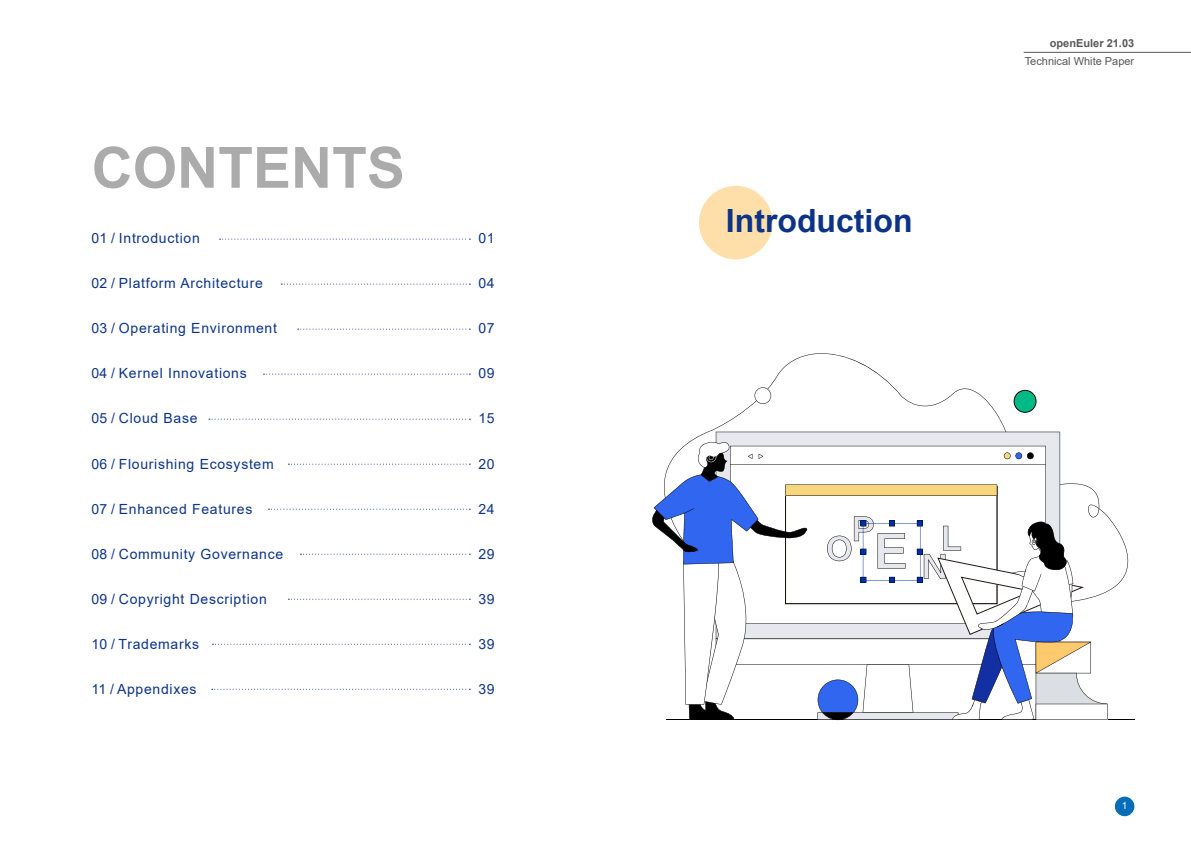
<style>
.page{position:relative;width:1191px;height:842px;background:#fff}
.page>*{position:absolute;margin:0;border:0;box-sizing:border-box;transform-origin:0 0}
.t1{font:700 56.9px "Arial";color:#acabab}
.t2{font:700 32px "Arial";color:#0c3388}
.t3{font:14px "Arial";letter-spacing:.05em;color:#0c3388}
.t4{font:11px "Arial";color:#595757}
.t5{font:700 11px "Arial";color:#595757}
.t6{font:10px "Arial";color:#fff}
</style>
<div class="page">
<div style="left:1114px;top:797px;width:20px;height:19px;background:#036eb7;border-radius:50%"></div>
<hr style="left:1023px;top:52px;width:168px;height:1px;background:#585757">
<svg style="left:219px;top:239px;width:251px;height:1px"></svg>
<svg style="left:281px;top:284px;width:189px;height:1px"></svg>
<svg style="left:298px;top:329px;width:172px;height:1px"></svg>
<svg style="left:263px;top:374px;width:207px;height:1px"></svg>
<svg style="left:209px;top:419px;width:261px;height:1px"></svg>
<svg style="left:288px;top:464px;width:182px;height:1px"></svg>
<svg style="left:268px;top:509px;width:202px;height:1px"></svg>
<svg style="left:300px;top:554px;width:170px;height:1px"></svg>
<svg style="left:288px;top:599px;width:182px;height:1px"></svg>
<svg style="left:212px;top:644px;width:258px;height:1px"></svg>
<svg style="left:212px;top:689px;width:258px;height:1px"></svg>
<div style="left:699px;top:186px;width:73px;height:73px;background:#ffdfa9;border-radius:50%"></div>
<svg style="left:690px;top:353px;width:326px;height:88px"></svg>
<hr style="left:666px;top:719px;width:468px;height:1px;background:#000">
<svg style="left:1013px;top:390px;width:23px;height:23px"></svg>
<svg style="left:754px;top:387px;width:17px;height:17px"></svg>
<svg style="left:716px;top:432px;width:344px;height:9px;background:#e0e2e7"></svg>
<svg style="left:652px;top:441px;width:477px;height:279px"></svg>
<h1 class="t1" style="left:92px;top:128px;width:315px">CONTENTS</h1>
<p class="t3" style="left:92px;top:228px;width:110px">01 / Introduction</p>
<p class="t3" style="left:92px;top:273px;width:173px">02 / Platform Architecture</p>
<p class="t3" style="left:92px;top:319px;width:187px">03 / Operating Environment</p>
<p class="t3" style="left:92px;top:364px;width:157px">04 / Kernel Innovations</p>
<p class="t3" style="left:92px;top:409px;width:107px">05 / Cloud Base</p>
<p class="t3" style="left:92px;top:454px;width:184px">06 / Flourishing Ecosystem</p>
<p class="t3" style="left:92px;top:499px;width:162px">07 / Enhanced Features</p>
<p class="t3" style="left:92px;top:544px;width:193px">08 / Community Governance</p>
<p class="t3" style="left:92px;top:589px;width:177px">09 / Copyright Description</p>
<p class="t3" style="left:92px;top:635px;width:109px">10 / Trademarks</p>
<p class="t3" style="left:92px;top:680px;width:106px">11 / Appendixes</p>
<p class="t3" style="left:478px;top:228px;width:18px">01</p>
<p class="t3" style="left:478px;top:273px;width:18px">04</p>
<p class="t3" style="left:478px;top:319px;width:18px">07</p>
<p class="t3" style="left:478px;top:364px;width:18px">09</p>
<p class="t3" style="left:478px;top:409px;width:18px">15</p>
<p class="t3" style="left:478px;top:454px;width:18px">20</p>
<p class="t3" style="left:478px;top:499px;width:18px">24</p>
<p class="t3" style="left:478px;top:544px;width:18px">29</p>
<p class="t3" style="left:478px;top:589px;width:18px">39</p>
<p class="t3" style="left:478px;top:635px;width:18px">39</p>
<p class="t3" style="left:478px;top:680px;width:18px">39</p>
<h2 class="t2" style="left:726px;top:198px;width:188px">Introduction</h2>
<p class="t5" style="left:1049px;top:35px;width:86px">openEuler 21.03</p>
<p class="t4" style="left:1024px;top:53px;width:111px">Technical White Paper</p>
<p class="t6" style="left:1121px;top:799px;width:7px">1</p>
</div>
